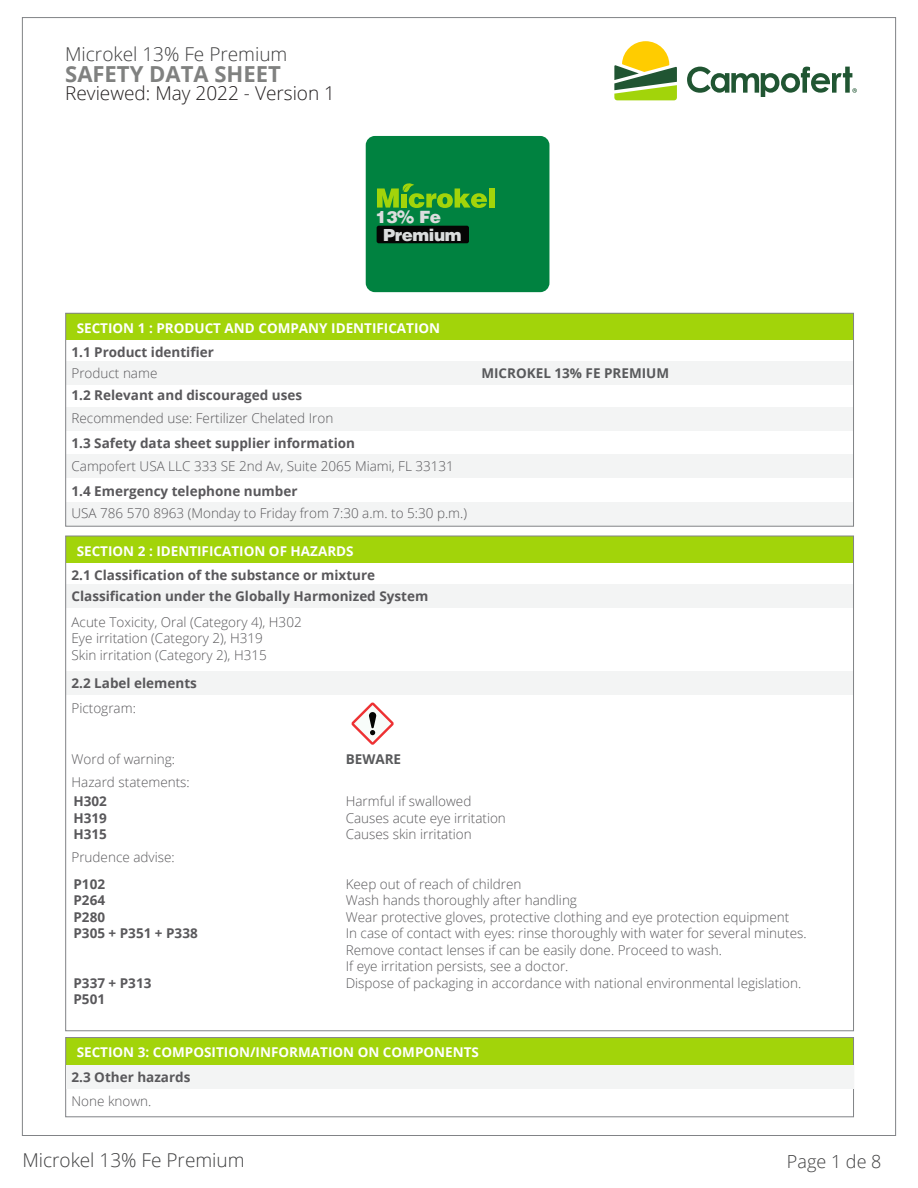
<style>
.page{position:relative;width:918px;height:1188px;background:#fff}
.page>*{position:absolute;margin:0;border:0;box-sizing:border-box;transform-origin:0 0}
.t1{font:700 22.05px "Open Sans";color:#808180}
.t2{font:300 19.05px "Open Sans";color:#3e3e3f}
.t3{font:300 19.05px "Open Sans";color:#231f20}
.t4{font:300 18px "Open Sans";color:#3e3e3f}
.t5{font:900 16.95px "Helvetica";color:#dbdddd}
.t6{font:900 16.8px "Helvetica";letter-spacing:-.025em;color:#dbdddd}
.t7{font:300 13.5px/16.5px "Open Sans";color:#59585b}
.t8{font:700 13.5px/16.5px "Open Sans";color:#59585b}
.t9{font:700 13.5px "Open Sans";color:#fff}
.t10{font:700 13.5px "Open Sans";color:#58595b}
</style>
<div class="page">
<div style="left:66px;top:362px;width:788px;height:23px;background:#f3f4f4"></div>
<div style="left:66px;top:407px;width:788px;height:24px;background:#f3f4f4"></div>
<div style="left:66px;top:455px;width:788px;height:23px;background:#f3f4f4"></div>
<div style="left:66px;top:502px;width:788px;height:24px;background:#f3f4f4"></div>
<div style="left:66px;top:313px;width:788px;height:27px;background:#a2d40a"></div>
<div style="left:66px;top:313px;width:788px;height:213px;border:1px solid #818386"></div>
<div style="left:66px;top:584px;width:788px;height:24px;background:#f3f4f4"></div>
<div style="left:66px;top:671px;width:788px;height:24px;background:#f3f4f4"></div>
<div style="left:66px;top:536px;width:788px;height:27px;background:#a2d40a"></div>
<svg style="left:614px;top:41px;width:63px;height:59px"></svg>
<svg style="left:687px;top:67px;width:170px;height:30px"></svg>
<div style="left:66px;top:1038px;width:788px;height:27px;background:#a2d40a"></div>
<div style="left:66px;top:1037px;width:788px;height:80px;border:1px solid #818386"></div>
<div style="left:66px;top:1065px;width:788px;height:24px;background:#f3f4f4"></div>
<div style="left:366px;top:136px;width:183px;height:156px;background:#008240;border-radius:9px"></div>
<div style="left:377px;top:226px;width:92px;height:17px;background:#050504;border-radius:2px"></div>
<svg style="left:377px;top:183px;width:110px;height:25px"></svg>
<div style="left:489px;top:188px;width:5px;height:20px;background:#a2d40a"></div>
<svg style="left:351px;top:703px;width:43px;height:42px"></svg>
<h2 class="t2" style="left:65px;top:41px;width:224px">Microkel 13% Fe Premium</h2>
<h1 class="t1" style="left:65px;top:58px;width:217px">SAFETY DATA SHEET</h1>
<h2 class="t3" style="left:65px;top:80px;width:271px">Reviewed: May 2022 - Version 1</h2>
<p class="t5" style="left:376px;top:206px;width:67px">13% Fe</p>
<p class="t6" style="left:383px;top:224px;width:80px">Premium</p>
<p class="t9" style="left:77px;top:319px;width:365px">SECTION 1 : PRODUCT AND COMPANY IDENTIFICATION</p>
<p class="t8" style="left:71px;top:343px;width:144px">1.1 Product identifier</p>
<p class="t8" style="left:71px;top:387px;width:232px">1.2 Relevant and discouraged uses</p>
<p class="t8" style="left:71px;top:435px;width:285px">1.3 Safety data sheet supplier information</p>
<p class="t8" style="left:71px;top:483px;width:228px">1.4 Emergency telephone number</p>
<p class="t7" style="left:71px;top:365px;width:87px">Product name</p>
<p class="t10" style="left:481px;top:364px;width:189px">MICROKEL 13% FE PREMIUM</p>
<p class="t7" style="left:71px;top:410px;width:263px">Recommended use: Fertilizer Chelated Iron</p>
<p class="t7" style="left:71px;top:457px;width:384px">Campofert USA LLC 333 SE 2nd Av, Suite 2065 Miami, FL 33131</p>
<p class="t7" style="left:71px;top:505px;width:397px">USA 786 570 8963 (Monday to Friday from 7:30 a.m. to 5:30 p.m.)</p>
<p class="t9" style="left:77px;top:541px;width:279px">SECTION 2 : IDENTIFICATION OF HAZARDS</p>
<p class="t8" style="left:71px;top:566px;width:305px">2.1 Classification of the substance or mixture</p>
<p class="t8" style="left:71px;top:587px;width:358px">Classification under the Globally Harmonized System</p>
<p class="t7" style="left:71px;top:613px;width:232px">Acute Toxicity, Oral (Category 4), H302<br>Eye irritation (Category 2), H319<br>Skin irritation (Category 2), H315</p>
<p class="t8" style="left:71px;top:674px;width:127px">2.2 Label elements</p>
<p class="t7" style="left:71px;top:699px;width:66px">Pictogram:</p>
<p class="t7" style="left:71px;top:751px;width:105px">Word of warning:</p>
<p class="t10" style="left:346px;top:750px;width:57px">BEWARE</p>
<p class="t7" style="left:71px;top:774px;width:120px">Hazard statements:</p>
<p class="t8" style="left:74px;top:793px;width:35px;text-align:justify">H302<br>H319<br>H315</p>
<p class="t8" style="left:74px;top:875px;width:126px">P102<br>P264<br>P280<br>P305 + P351 + P338</p>
<p class="t8" style="left:74px;top:974px;width:79px">P337 + P313<br>P501</p>
<p class="t7" style="left:71px;top:849px;width:105px">Prudence advise:</p>
<p class="t7" style="left:346px;top:793px;width:162px">Harmful if swallowed<br>Causes acute eye irritation<br>Causes skin irritation</p>
<p class="t7" style="left:346px;top:875px;width:462px">Keep out of reach of children<br>Wash hands thoroughly after handling<br>Wear protective gloves, protective clothing and eye protection equipment<br>In case of contact with eyes: rinse thoroughly with water for several minutes.<br>Remove contact lenses if can be easily done. Proceed to wash.<br>If eye irritation persists, see a doctor.<br>Dispose of packaging in accordance with national environmental legislation.</p>
<p class="t9" style="left:77px;top:1043px;width:404px">SECTION 3: COMPOSITION/INFORMATION ON COMPONENTS</p>
<p class="t8" style="left:71px;top:1068px;width:121px">2.3 Other hazards</p>
<p class="t7" style="left:71px;top:1093px;width:81px">None known.</p>
<h2 class="t2" style="left:22px;top:1148px;width:224px">Microkel 13% Fe Premium</h2>
<h3 class="t4" style="left:787px;top:1149px;width:96px">Page 1 de 8</h3>
</div>
